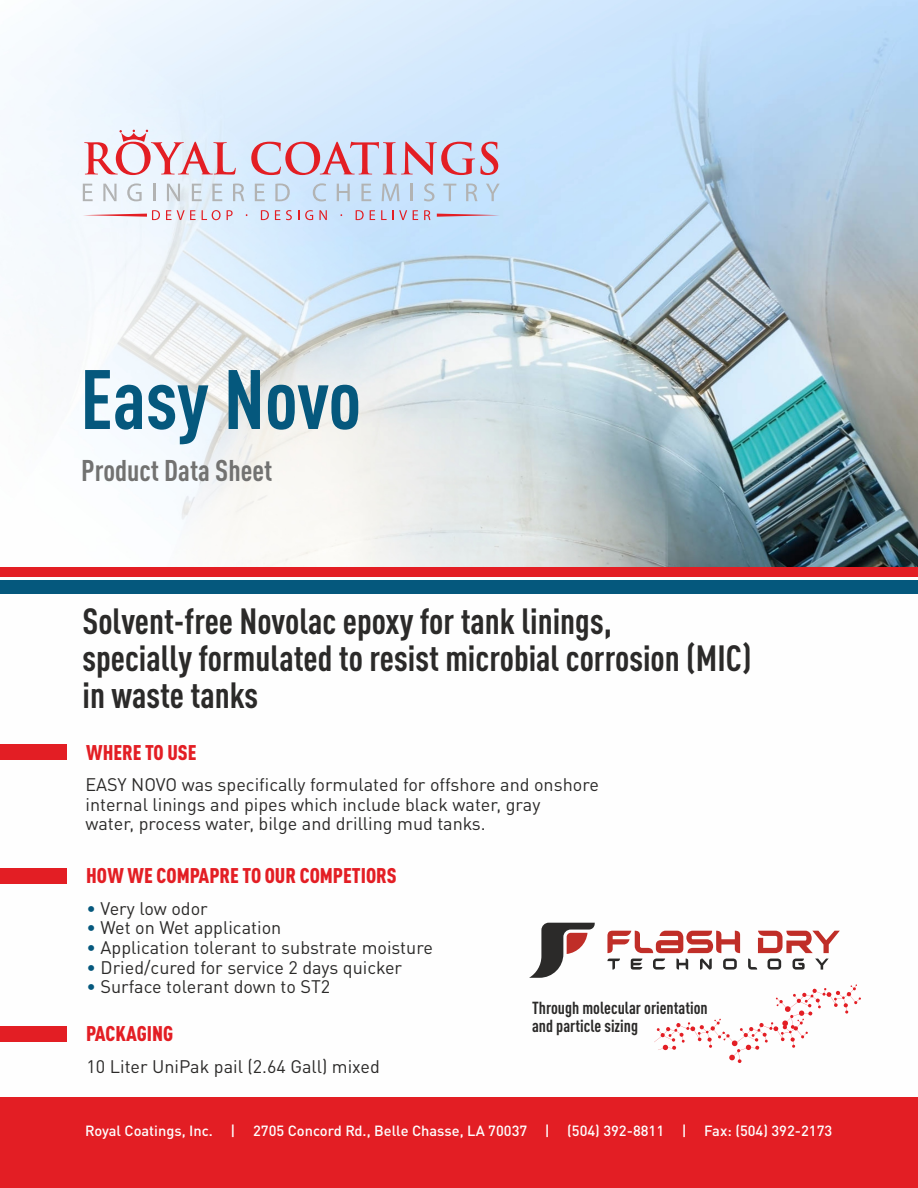
<style>
.page{position:relative;width:918px;height:1188px;background:#fff}
.page>*{position:absolute;margin:0;border:0;box-sizing:border-box;transform-origin:0 0}
.t1{font:700 condensed 82.8px "DIN Pro";color:#05587d}
.t2{font:700 condensed 36px/37.5px "DIN Pro";color:#2b2a29}
.t3{font:700 condensed 29.55px "DIN Pro";color:#727271}
.t4{font:900 condensed 21px "DIN Pro";color:#e31e24}
.t5{font:18px/19.6px "DIN Pro";color:#2b2a29}
.t6{font:700 condensed 17.25px/18.3px "DIN Pro";color:#2b2a29}
.t7{font:500 14.55px "DIN Pro";color:#fefefe}
.s1{color:#05587d}
</style>
<div class="page">
<div style="left:0;top:1097px;width:918px;height:91px;background:#e31e24"></div>
<img style="left:3px;top:0;width:915px;height:567px">
<div style="left:0;top:567px;width:918px;height:9px;background:#e31e24"></div>
<div style="left:0;top:581px;width:918px;height:13px;background:#05587d"></div>
<div style="left:0;top:744px;width:67px;height:16px;background:#e31e24"></div>
<div style="left:0;top:868px;width:67px;height:15px;background:#e31e24"></div>
<div style="left:0;top:1026px;width:67px;height:15px;background:#e31e24"></div>
<svg style="left:529px;top:923px;width:66px;height:55px"></svg>
<svg style="left:607px;top:931px;width:233px;height:22px"></svg>
<svg style="left:607px;top:959px;width:222px;height:11px"></svg>
<svg style="left:654px;top:984px;width:207px;height:79px"></svg>
<svg style="left:83px;top:184px;width:10px;height:17px"></svg>
<svg style="left:103px;top:184px;width:14px;height:17px"></svg>
<svg style="left:127px;top:183px;width:15px;height:18px"></svg>
<svg style="left:153px;top:184px;width:2px;height:17px"></svg>
<svg style="left:167px;top:184px;width:13px;height:17px"></svg>
<svg style="left:192px;top:184px;width:10px;height:17px"></svg>
<svg style="left:212px;top:184px;width:10px;height:17px"></svg>
<svg style="left:233px;top:184px;width:11px;height:17px"></svg>
<svg style="left:255px;top:184px;width:10px;height:17px"></svg>
<svg style="left:275px;top:184px;width:15px;height:17px"></svg>
<svg style="left:313px;top:183px;width:13px;height:18px"></svg>
<svg style="left:337px;top:184px;width:13px;height:17px"></svg>
<svg style="left:361px;top:184px;width:10px;height:17px"></svg>
<svg style="left:382px;top:184px;width:17px;height:17px"></svg>
<svg style="left:411px;top:184px;width:2px;height:17px"></svg>
<svg style="left:424px;top:183px;width:11px;height:18px"></svg>
<svg style="left:443px;top:184px;width:13px;height:17px"></svg>
<svg style="left:466px;top:184px;width:12px;height:17px"></svg>
<svg style="left:486px;top:184px;width:14px;height:17px"></svg>
<svg style="left:251px;top:142px;width:247px;height:33px"></svg>
<svg style="left:84px;top:130px;width:152px;height:45px"></svg>
<svg style="left:166px;top:210px;width:30px;height:10px"></svg>
<svg style="left:202px;top:210px;width:19px;height:10px"></svg>
<svg style="left:227px;top:210px;width:6px;height:10px"></svg>
<svg style="left:261px;top:210px;width:8px;height:10px"></svg>
<svg style="left:275px;top:210px;width:5px;height:10px"></svg>
<svg style="left:286px;top:210px;width:6px;height:10px"></svg>
<svg style="left:305px;top:210px;width:8px;height:10px"></svg>
<svg style="left:319px;top:210px;width:8px;height:10px"></svg>
<svg style="left:356px;top:210px;width:8px;height:10px"></svg>
<svg style="left:370px;top:210px;width:5px;height:10px"></svg>
<svg style="left:381px;top:210px;width:26px;height:10px"></svg>
<svg style="left:413px;top:210px;width:5px;height:10px"></svg>
<svg style="left:424px;top:210px;width:7px;height:10px"></svg>
<svg style="left:437px;top:214px;width:63px;height:3px"></svg>
<svg style="left:83px;top:210px;width:77px;height:10px"></svg>
<h1 class="t1" style="left:80px;top:370px;width:283px">Easy Novo</h1>
<h3 class="t3" style="left:81px;top:460px;width:192px">Product Data Sheet</h3>
<h2 class="t2" style="left:82px;top:605px;width:670px">Solvent-free Novolac epoxy for tank linings,<br>specially formulated to resist microbial corrosion (MIC) in waste tanks</h2>
<p class="t4" style="left:86px;top:745px;width:112px">WHERE TO USE</p>
<p class="t5" style="left:86px;top:777px;width:515px">EASY NOVO was specifically formulated for offshore and onshore internal linings and pipes which include black water, gray<br>water, process water, bilge and drilling mud tanks.</p>
<p class="t4" style="left:86px;top:868px;width:312px">HOW WE COMPAPRE TO OUR COMPETIORS</p>
<p class="t5" style="left:87px;top:901px;width:123px"><span class="s1">•</span> Very low odor</p>
<p class="t5" style="left:87px;top:920px;width:196px"><span class="s1">•</span> Wet on Wet application</p>
<p class="t5" style="left:87px;top:940px;width:348px"><span class="s1">•</span> Application tolerant to substrate moisture</p>
<p class="t5" style="left:87px;top:959px;width:317px"><span class="s1">•</span> Dried/cured for service 2 days quicker</p>
<p class="t5" style="left:87px;top:979px;width:245px"><span class="s1">•</span> Surface tolerant down to ST2</p>
<p class="t4" style="left:86px;top:1026px;width:89px">PACKAGING</p>
<p class="t5" style="left:87px;top:1059px;width:295px">10 Liter UniPak pail (2.64 Gall) mixed</p>
<p class="t6" style="left:532px;top:1000px;width:177px">Through molecular orientation and particle sizing</p>
<p class="t7" style="left:85px;top:1125px;width:749px">Royal Coatings, Inc. | 2705 Concord Rd., Belle Chasse, LA 70037 | (504) 392-8811 | Fax: (504) 392-2173</p>
</div>
